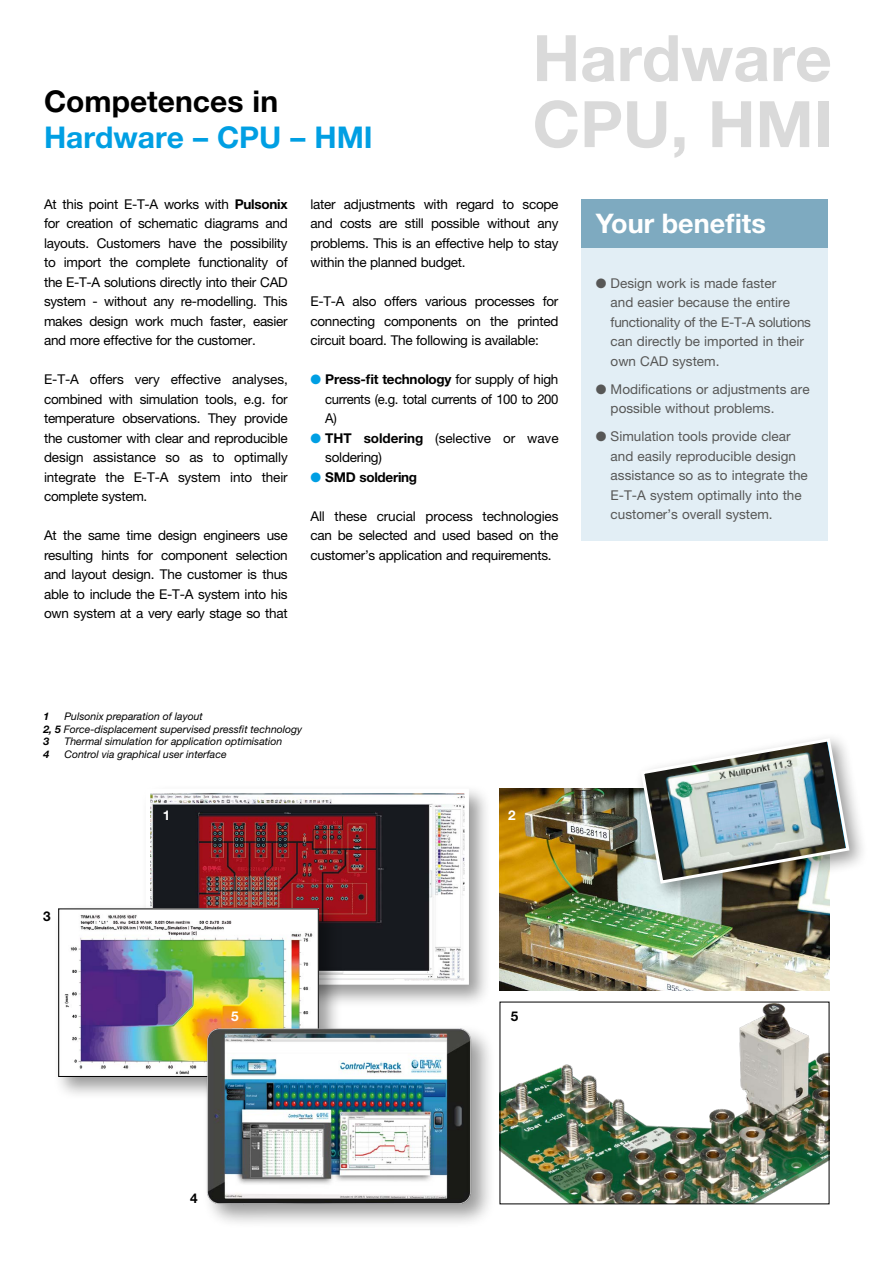
<style>
.page{position:relative;width:893px;height:1263px;background:#fff}
.page>*{position:absolute;margin:0;border:0;box-sizing:border-box;transform-origin:0 0}
.t1{font:700 64.2px/66px "Helvetica Neue LT";color:#dadada}
.t2{font:700 30px "Helvetica Neue LT";color:#009fe3}
.t3{font:700 30px "Helvetica Neue LT";color:#000}
.t4{font:700 27px "Helvetica Neue LT";color:#fff}
.t5{font:13.5px/19.5px "Helvetica Neue LT";letter-spacing:-.02em;color:#000;text-align:justify}
.t6{font:13.5px/19.5px "Helvetica Neue LT";color:#575756}
.t7{font:700 13.5px "Helvetica Neue LT";letter-spacing:-.02em;color:#000}
.t8{font:700 13.5px "Helvetica Neue LT";color:#fff}
.t9{font:italic 10.5px/12.6px "Helvetica Neue LT";color:#000}
.t10{font:italic 700 10.5px "Helvetica Neue LT";color:#000}
.s1{font-weight:700}
.s2{color:#009fe3}
</style>
<div class="page">
<div style="left:140px;top:783px;width:352px;height:225px;background:#000;opacity:.4"></div>
<img style="left:151px;top:794px;width:313px;height:186px">
<div style="left:146px;top:789px;width:323px;height:196px;border:4px solid #fff"></div>
<div style="left:53px;top:903px;width:289px;height:197px;background:#000;opacity:.4"></div>
<img style="left:60px;top:910px;width:257px;height:165px">
<div style="left:58px;top:908px;width:261px;height:169px;border:1px solid #000"></div>
<div style="left:202px;top:1023px;width:294px;height:206px;background:#000;opacity:.4"></div>
<img style="left:194px;top:1012px;width:294px;height:207px">
<img style="left:500px;top:789px;width:329px;height:201px">
<img style="left:502px;top:1004px;width:325px;height:198px">
<div style="left:634px;top:731px;width:235px;height:172px;background:#000;opacity:.4"></div>
<img style="left:639px;top:736px;width:212px;height:149px">
<div style="left:581px;top:199px;width:247px;height:342px;background:#e2eef5"></div>
<div style="left:581px;top:199px;width:247px;height:49px;background:#7eaac0"></div>
<h2 class="t3" style="left:44px;top:82px;width:236px">Competences in</h2>
<h2 class="t2" style="left:44px;top:118px;width:330px">Hardware – CPU – HMI</h2>
<h1 class="t1" style="left:533px;top:24px;width:301px">Hardware<br>CPU, HMI</h1>
<p class="t5" style="left:44px;top:194px;width:245px">At this point E-T-A works with <span class="s1">Pulsonix </span>for creation of schematic diagrams and layouts. Customers have the possibility to import the complete functionality of the E-T-A solutions directly into their CAD system - without any re-modelling. This makes design work much faster, easier and more effective for the customer.</p>
<p class="t5" style="left:44px;top:369px;width:245px">E-T-A offers very effective analyses, combined with simulation tools, e.g. for temperature observations. They provide the customer with clear and reproducible design assistance so as to optimally integrate the E-T-A system into their complete system.</p>
<p class="t5" style="left:44px;top:525px;width:245px">At the same time design engineers use resulting hints for component selection and layout design. The customer is thus able to include the E-T-A system into his own system at a very early stage so that</p>
<p class="t5" style="left:310px;top:194px;width:250px">later adjustments with regard to scope and costs are still possible without any problems. This is an effective help to stay within the planned budget.</p>
<p class="t5" style="left:310px;top:292px;width:250px">E-T-A also offers various processes for connecting components on the printed circuit board. The following is available:</p>
<p class="t5" style="left:325px;top:369px;width:235px;text-indent:-15px"><span class="s2">●</span> <span class="s1">Press-fit technology</span> for supply of high currents (e.g. total currents of 100 to 200<br>A)</p>
<p class="t5" style="left:325px;top:428px;width:235px;text-indent:-15px"><span class="s2">●</span> <span class="s1">THT soldering</span> (selective or wave soldering)</p>
<p class="t7" style="left:310px;top:469px;width:108px"><span class="s2">●</span> SMD soldering</p>
<p class="t5" style="left:310px;top:506px;width:250px">All these crucial process technologies can be selected and used based on the customer’s application and requirements.</p>
<p class="t9" style="left:43px;top:710px;width:260px;text-indent:21px">Pulsonix preparation of layout<br><span class="s1">2, 5</span> Force-displacement supervised pressfit technology<br><span class="s1">3</span></p>
<p class="t10" style="left:43px;top:710px;width:7px">1</p>
<p class="t9" style="left:64px;top:735px;width:219px">Thermal simulation for application optimisation</p>
<p class="t10" style="left:43px;top:748px;width:7px">4</p>
<p class="t9" style="left:64px;top:748px;width:164px">Control via graphical user interface</p>
<p class="t7" style="left:43px;top:908px;width:9px">3</p>
<p class="t8" style="left:163px;top:806px;width:9px">1</p>
<p class="t8" style="left:508px;top:806px;width:9px">2</p>
<p class="t8" style="left:231px;top:1008px;width:9px">5</p>
<p class="t7" style="left:511px;top:1008px;width:9px">5</p>
<h3 class="t4" style="left:596px;top:207px;width:172px">Your benefits</h3>
<p class="t6" style="left:611px;top:273px;width:202px;text-indent:-15px">● Design work is made faster<br>and easier because the entire functionality of the E-T-A solutions can directly be imported in their own CAD system.</p>
<p class="t6" style="left:611px;top:379px;width:200px;text-indent:-15px">● Modifications or adjustments are possible without problems.</p>
<p class="t6" style="left:611px;top:427px;width:199px;text-indent:-15px">● Simulation tools provide clear and easily reproducible design assistance so as to integrate the<br>E-T-A system optimally into the customer’s overall system.</p>
<p class="t7" style="left:190px;top:1190px;width:9px">4</p>
</div>
